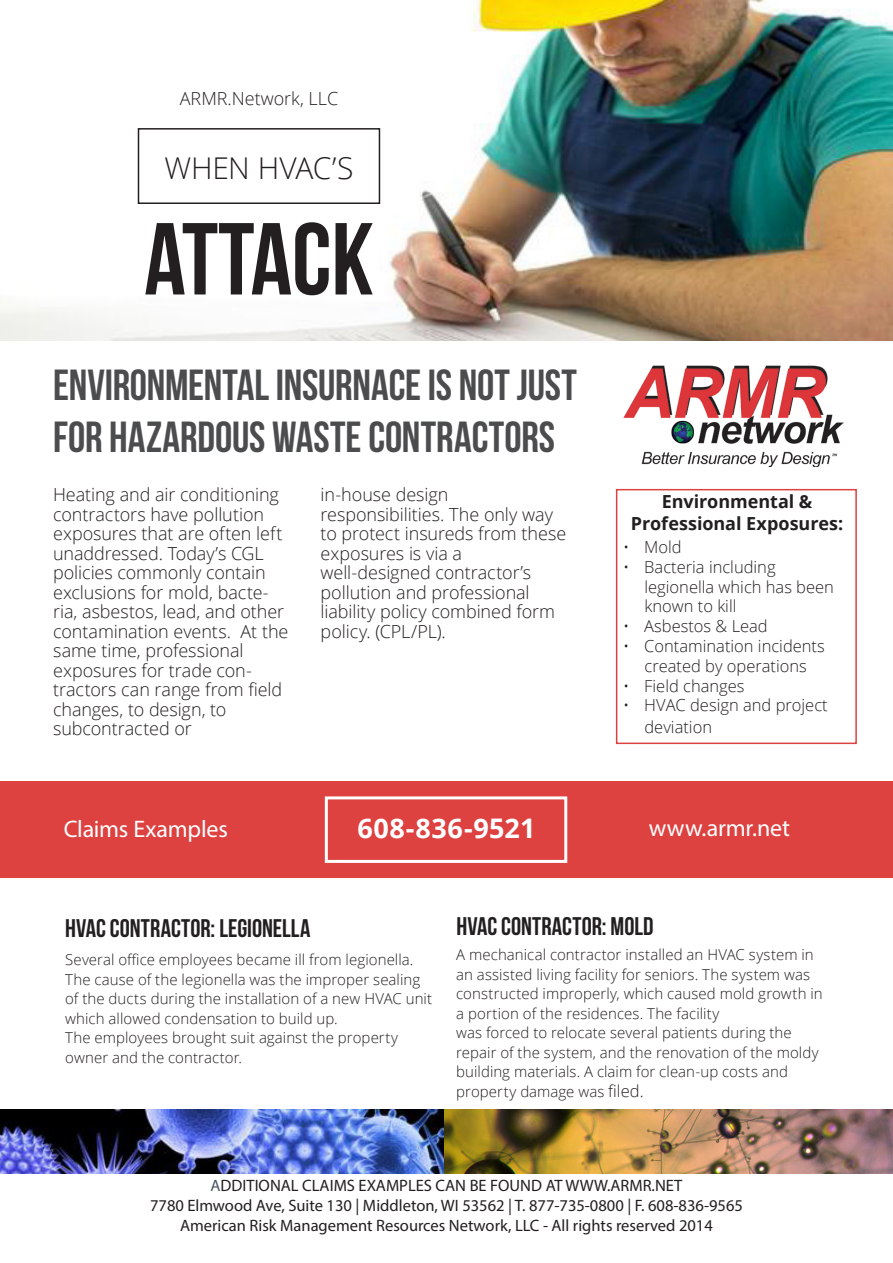
<style>
.page{position:relative;width:893px;height:1263px;background:#fff}
.page>*{position:absolute;margin:0;border:0;box-sizing:border-box;transform-origin:0 0}
.t1{font:102px "Bebas Neue";color:#231f20}
.t2{font:43.5px/52.2px "Bebas Neue";letter-spacing:-.005em;color:#4b4c4d}
.t3{font:300 30px "Open Sans";letter-spacing:-.015em;color:#231f20}
.t4{font:700 27px "Open Sans";letter-spacing:.02em;color:#fff}
.t5{font:25.5px "Bebas Neue";color:#231f20}
.t6{font:24px "Myriad Pro";letter-spacing:-.01em;color:#fff}
.t7{font:300 18px/19.5px "Open Sans";letter-spacing:-.005em;color:#231f20}
.t8{font:700 18px/21.6px "Open Sans";letter-spacing:-.005em;color:#231f20;text-align:center}
.t9{font:16.5px "Myriad Pro";color:#231f20}
.t10{font:300 16.5px/19.8px "Open Sans";color:#231f20}
.t11{font:300 15px/19.5px "Open Sans";letter-spacing:.005em;color:#231f20}
.s1{font-size:16.5px}
.s2{color:#4a525f}
</style>
<div class="page">
<img style="left:0;top:0;width:893px;height:340px">
<div style="left:0;top:781px;width:893px;height:97px;background:#dd4140"></div>
<div style="left:138px;top:128px;width:242px;height:76px;border:2px solid #231f20"></div>
<div style="left:325px;top:796px;width:242px;height:67px;border:3px solid #fff"></div>
<div style="left:616px;top:489px;width:241px;height:255px;border:2px solid #dd4140"></div>
<img style="left:624px;top:365px;width:220px;height:102px">
<img style="left:444px;top:1109px;width:449px;height:64px">
<img style="left:0;top:1109px;width:444px;height:64px">
<p class="t7" style="left:180px;top:88px;width:160px">ARMR.Network, LLC</p>
<p class="t3" style="left:164px;top:148px;width:190px">WHEN HVAC’S</p>
<h1 class="t1" style="left:144px;top:203px;width:231px">ATTACK</h1>
<p class="t2" style="left:53px;top:359px;width:525px">ENVIRONMENTAL INSURNACE IS NOT JUST<br>FOR HAZARDOUS WASTE CONTRACTORS</p>
<p class="t7" style="left:53px;top:484px;width:237px">Heating and air conditioning contractors have pollution exposures that are often left unaddressed. Today’s CGL policies commonly contain exclusions for mold, bacte&shy;ria, asbestos, lead, and other contamination events. At the same time, professional exposures for trade con&shy;tractors can range from field changes, to design, to subcontracted or</p>
<p class="t7" style="left:321px;top:484px;width:247px">in-house design responsibilities. The only way to protect insureds from these exposures is via a well-designed contractor’s pollution and professional liability policy combined form policy. (CPL/PL).</p>
<p class="t6" style="left:64px;top:814px;width:166px">Claims Examples</p>
<p class="t4" style="left:358px;top:809px;width:179px">608-836-9521</p>
<p class="t8" style="left:631px;top:491px;width:214px">Environmental &amp;<br>Professional Exposures:</p>
<p class="t10" style="left:623px;top:537px;width:60px">• Mold</p>
<p class="t10" style="left:644px;top:556px;width:191px;text-indent:-21px">• Bacteria including legionella which has been known to kill</p>
<p class="t10" style="left:623px;top:616px;width:146px">• Asbestos &amp; Lead</p>
<p class="t10" style="left:623px;top:636px;width:203px;text-align:center">• Contamination incidents created by operations</p>
<p class="t10" style="left:623px;top:675px;width:123px">• Field changes</p>
<p class="t10" style="left:644px;top:694px;width:185px;line-height:21.6px;text-indent:-21px">• HVAC design and project deviation</p>
<p class="t6" style="left:649px;top:813px;width:143px">www.armr.net</p>
<p class="t5" style="left:65px;top:915px;width:247px">HVAC CONTRACTOR: LEGIONELLA</p>
<p class="t5" style="left:457px;top:912px;width:198px">HVAC CONTRACTOR: MOLD</p>
<p class="t11" style="left:65px;top:950px;width:369px">Several office employees became ill from legionella.<br>The cause of the legionella was the improper sealing of the ducts during the installation of a new HVAC unit which allowed condensation to build up.<br>The employees brought suit against the property</p>
<p class="t11" style="left:65px;top:1047px;width:178px">owner and the contractor.</p>
<p class="t11" style="left:456px;top:944px;width:368px">A mechanical contractor installed an HVAC system in an assisted living facility for seniors. The system was constructed improperly, which caused mold growth in a portion of the residences. The facility<br>was forced to relocate several patients during the repair of the system, and the renovation of the moldy building materials. A claim for clean-up costs and property damage was <span class="s1">filed.</span></p>
<p class="t9" style="left:210px;top:1176px;width:473px"><span class="s2">A</span>DDITIONAL CLAIMS EXAMPLES CAN BE FOUND AT WWW.ARMR.NET</p>
<p class="t9" style="left:150px;top:1195px;width:594px">7780 Elmwood Ave, Suite 130 | Middleton, WI 53562 | T. 877-735-0800 | F. 608-836-9565</p>
<p class="t9" style="left:180px;top:1215px;width:534px">American Risk Management Resources Network, LLC - All rights reserved 2014</p>
</div>
